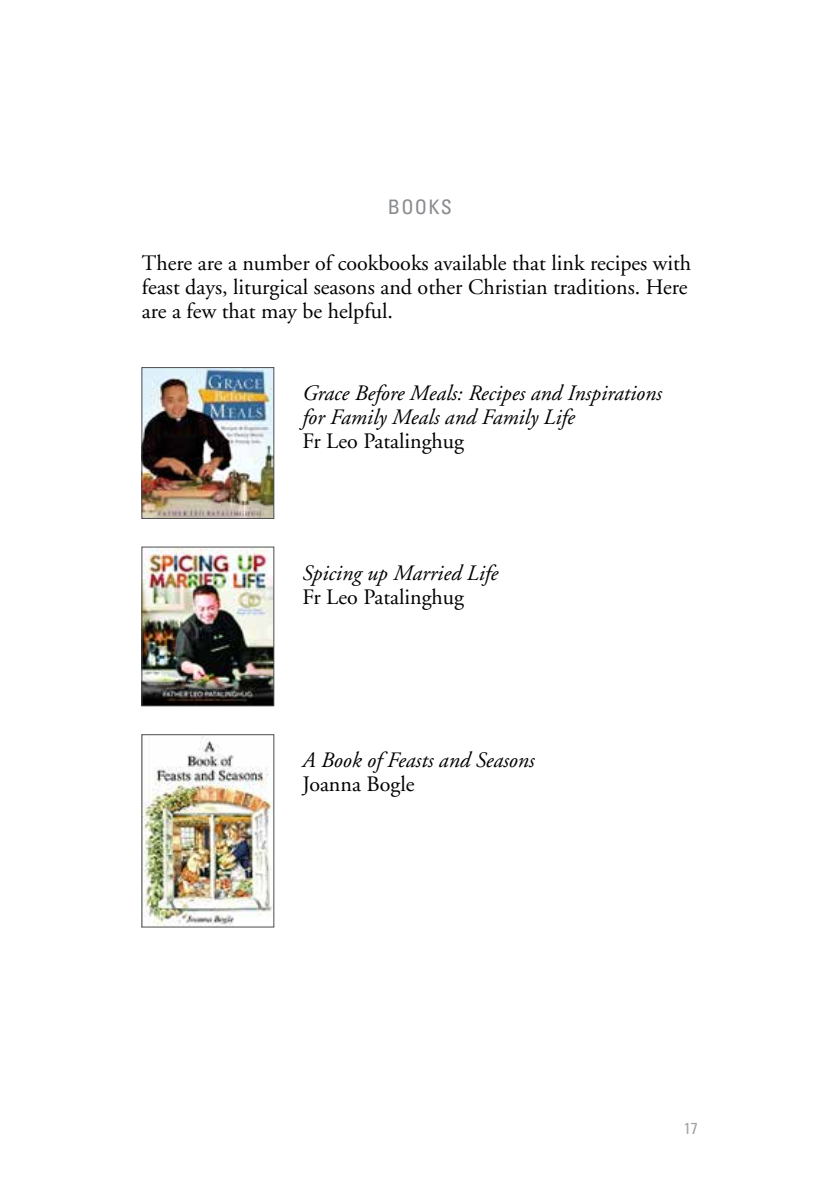
<style>
.page{position:relative;width:840px;height:1191px;background:#fff}
.page>*{position:absolute;margin:0;border:0;box-sizing:border-box;transform-origin:0 0}
.t1{font:22px/24px "Adobe Garamond";color:#000}
.t2{font:italic 22px/24px "Adobe Garamond";color:#000}
.t3{font:condensed 20px "Univers LT Std";letter-spacing:.065em;color:#898b8e}
.t4{font:condensed 16px "Univers LT Std";color:#a2a4a7}
</style>
<div class="page">
<img style="left:144px;top:549px;width:128px;height:155px">
<div style="left:142px;top:547px;width:132px;height:159px;border:1px solid #4d4d4f"></div>
<img style="left:144px;top:736px;width:128px;height:189px">
<img style="left:144px;top:369px;width:128px;height:147px">
<div style="left:142px;top:367px;width:132px;height:151px;border:1px solid #4d4d4f"></div>
<p class="t3" style="left:387px;top:195px;width:66px">BOOKS</p>
<p class="t1" style="left:142px;top:251px;width:550px">There are a number of cookbooks available that link recipes with feast days, liturgical seasons and other Christian traditions. Here are a few that may be helpful.</p>
<p class="t2" style="left:302px;top:382px;width:361px">Grace Before Meals: Recipes and Inspirations for Family Meals and Family Life</p>
<p class="t1" style="left:302px;top:430px;width:163px">Fr Leo Patalinghug</p>
<p class="t2" style="left:302px;top:561px;width:197px">Spicing up Married Life</p>
<p class="t1" style="left:302px;top:585px;width:163px">Fr Leo Patalinghug</p>
<p class="t2" style="left:302px;top:749px;width:234px">A Book of Feasts and Seasons</p>
<p class="t1" style="left:302px;top:773px;width:113px">Joanna Bogle</p>
<p class="t4" style="left:683px;top:1118px;width:16px">17</p>
</div>
